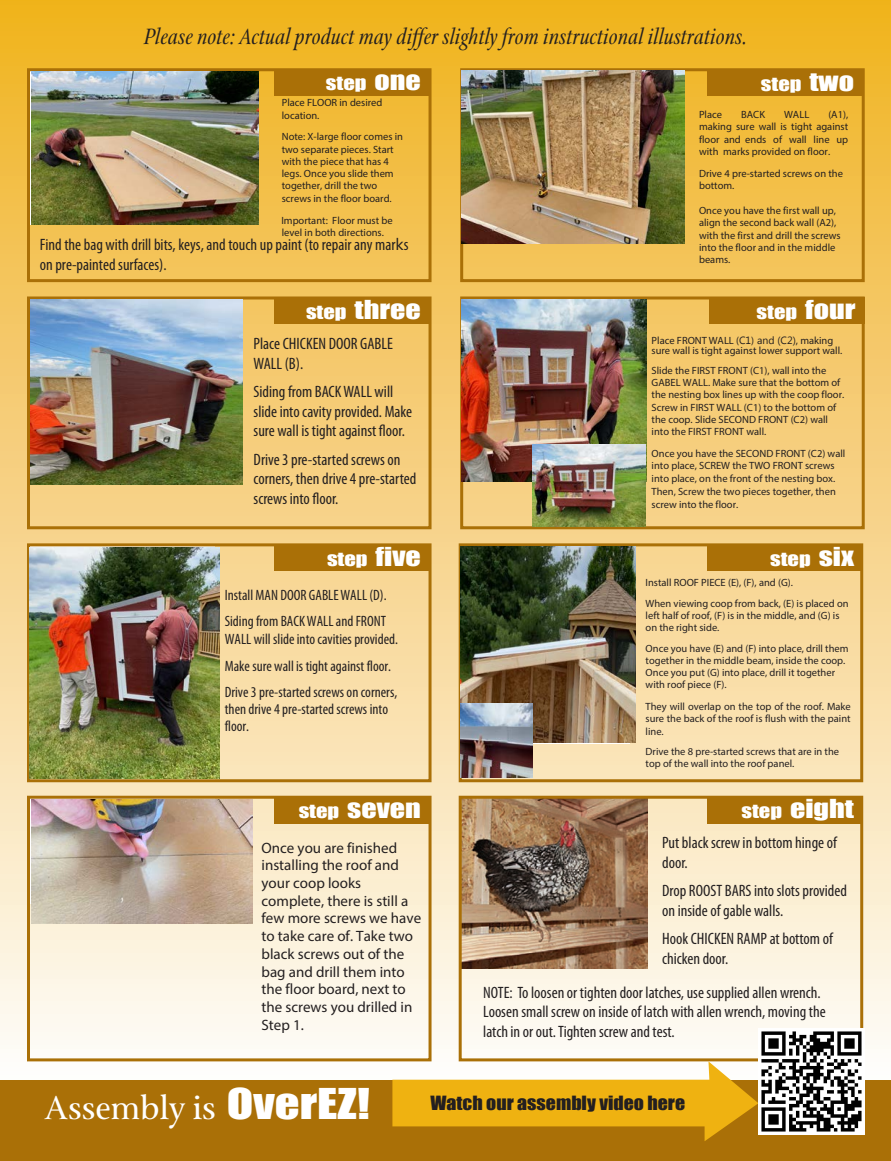
<style>
.page{position:relative;width:891px;height:1161px;background:#fff}
.page>*{position:absolute;margin:0;border:0;box-sizing:border-box;transform-origin:0 0}
.t1{font:36px "Stone Print";color:#fff;scale:1.1 1}
.t2{font:italic 24px "Stone Print";color:#231f20;scale:.95 1}
.t3{font:24px "Impact";color:#fff;scale:1.25 1}
.t4{font:18px "Impact";color:#fff;scale:1.25 1}
.t5{font:18px "Impact";color:#231f20;scale:1.1 1}
.t6{font:condensed 16.5px/19.5px "Myriad Pro";color:#231f20}
.t7{font:15px/17.7px "Myriad Pro";color:#231f20}
.t8{font:condensed 15px/26.4px "Myriad Pro";color:#231f20}
.t9{font:10.5px/12.5px "Myriad Pro";color:#231f20}
.s1{font-size:24px}
.s2{font-family:"Myanmar Text";font-stretch:normal}
.s3{font-size:18px}
.s4{font-family:"Myanmar Text"}
.s5{font-family:"Impact";font-size:39px}
</style>
<div class="page">
<div style="left:0;top:0;width:891px;height:1088px;background:linear-gradient(to bottom,#efb121,#fefbfb)"></div>
<img style="left:463px;top:800px;width:184px;height:169px">
<div style="left:27px;top:68px;width:405px;height:214px;border:3px solid #aa7007"></div>
<div style="left:460px;top:68px;width:405px;height:214px;border:3px solid #aa7007"></div>
<div style="left:459px;top:543px;width:404px;height:239px;border:3px solid #aa7007"></div>
<div style="left:27px;top:297px;width:405px;height:232px;border:3px solid #aa7007"></div>
<div style="left:460px;top:297px;width:405px;height:232px;border:3px solid #aa7007"></div>
<div style="left:27px;top:543px;width:405px;height:239px;border:3px solid #aa7007"></div>
<div style="left:27px;top:796px;width:405px;height:265px;border:3px solid #aa7007"></div>
<div style="left:459px;top:796px;width:404px;height:265px;border:3px solid #aa7007"></div>
<div style="left:0;top:1080px;width:891px;height:81px;background:#aa7007"></div>
<div style="left:709px;top:298px;width:156px;height:26px;background:#aa7007"></div>
<div style="left:274px;top:298px;width:156px;height:26px;background:#aa7007"></div>
<div style="left:707px;top:70px;width:156px;height:26px;background:#aa7007"></div>
<div style="left:274px;top:69px;width:156px;height:26px;background:#aa7007"></div>
<div style="left:707px;top:797px;width:156px;height:26px;background:#aa7007"></div>
<div style="left:274px;top:797px;width:156px;height:26px;background:#aa7007"></div>
<div style="left:707px;top:545px;width:156px;height:26px;background:#aa7007"></div>
<div style="left:274px;top:545px;width:156px;height:26px;background:#aa7007"></div>
<img style="left:31px;top:71px;width:227px;height:154px">
<img style="left:462px;top:71px;width:222px;height:172px">
<img style="left:30px;top:299px;width:212px;height:186px">
<img style="left:462px;top:299px;width:184px;height:182px">
<img style="left:532px;top:445px;width:114px;height:81px">
<img style="left:30px;top:547px;width:189px;height:231px">
<img style="left:460px;top:546px;width:175px;height:197px">
<img style="left:460px;top:704px;width:72px;height:74px">
<img style="left:31px;top:799px;width:222px;height:125px">
<svg style="left:392px;top:1061px;width:366px;height:80px"></svg>
<img style="left:759px;top:1029px;width:106px;height:105px">
<h2 class="t2" style="left:144px;top:22px;width:637px">Please note: Actual product may differ slightly from instructional illustrations.</h2>
<h3 class="t4" style="left:326px;top:69px;width:77px">step <span class="s1">one</span></h3>
<h3 class="t4" style="left:761px;top:70px;width:76px">step <span class="s1">two</span></h3>
<p class="t9" style="left:282px;top:96px;width:102px">Place FLOOR in desired location.</p>
<p class="t9" style="left:282px;top:130px;width:123px">Note: X-large floor comes in two separate pieces. Start with the piece that has 4 legs. Once you slide them together, drill the two screws in the floor board.</p>
<p class="t9" style="left:281px;top:214px;width:113px">Important: Floor must be level in both directions.</p>
<h3 class="t6" style="left:40px;top:235px;width:370px">Find the bag with drill bits, keys, and touch up paint (to repair any mar<span class="s2">k</span>s on pre-painted surfaces).</h3>
<h2 class="t3" style="left:306px;top:291px;width:93px"><span class="s3">step</span> three</h2>
<h3 class="t6" style="left:254px;top:334px;width:141px">Place CHICKEN DOOR GABLE<br>WALL (B).</h3>
<h3 class="t6" style="left:254px;top:382px;width:160px">Siding from BACK WALL will slide into cavity provided. Make sure wall is tight against floor.</h3>
<h3 class="t6" style="left:254px;top:449px;width:164px">Drive 3 pre-started screws on corners, then drive 4 pre-started screws into floor.</h3>
<p class="t9" style="left:699px;top:108px;width:25px">Place</p>
<p class="t9" style="left:741px;top:108px;width:25px">BACK</p>
<p class="t9" style="left:784px;top:108px;width:27px">WALL</p>
<p class="t9" style="left:699px;top:108px;width:151px;text-align:justify;text-indent:129px">(A1), making sure wall is tight against floor and ends of wall line up with marks provided on floor.</p>
<p class="t9" style="left:699px;top:167px;width:145px">Drive 4 pre-started screws on the bottom.</p>
<p class="t9" style="left:699px;top:204px;width:143px">Once you have the first wall up, align the second back wall (A2), with the first and drill the screws into the floor and in the middle beams.</p>
<h3 class="t4" style="left:757px;top:298px;width:81px">step <span class="s1">four</span></h3>
<p class="t9" style="left:652px;top:335px;width:192px;line-height:9.9px">Place FRONT WALL (<span class="s4">C1</span>) <span class="s4">and (C2)</span>, making sure wall is tight against lower support wall.</p>
<p class="t9" style="left:652px;top:364px;width:194px">Slide the FIRST FRONT (C1), wall into the GABEL WALL. Make sure that the bottom of the nesting box lines up with the coop floor.<br>Screw in FIRST WALL (C1) to the bottom of the coop. Slide SECOND FRONT (C2) wall into the FIRST FRONT wall.</p>
<p class="t9" style="left:652px;top:447px;width:195px">Once you have the SECOND FRONT (C2) wall into place, SCREW the TWO FRONT screws into place, on the front of the nesting box.<br>Then, Screw the two pieces together, then screw into the floor.</p>
<h3 class="t4" style="left:327px;top:545px;width:77px">step <span class="s1">five</span></h3>
<h3 class="t4" style="left:770px;top:545px;width:69px">step <span class="s1">six</span></h3>
<h3 class="t8" style="left:225px;top:581px;width:163px">Install MAN DOOR GABLE WALL (D).<br>Siding from BACK WALL and FRONT</h3>
<h3 class="t8" style="left:225px;top:626px;width:175px">WALL will slide into cavities provided.<br>Make sure wall is tight against floor.<br>Drive 3 pre-started screws on corners,</h3>
<h3 class="t8" style="left:225px;top:700px;width:165px;line-height:17.1px">then drive 4 pre-started screws into floor.</h3>
<p class="t9" style="left:646px;top:572px;width:205px;line-height:20.5px">Install ROOF PIECE (E), (F), and (G).<br>When viewing coop from back, (E) is placed on</p>
<p class="t9" style="left:646px;top:609px;width:195px;line-height:12px">left half of roof, (F) is in the middle, and (G) is on the right side.</p>
<p class="t9" style="left:646px;top:643px;width:205px;line-height:12px">Once you have (E) and (F) into place, drill them together in the middle beam, inside the coop.<br>Once you put (G) into place, drill it together with roof piece (F).</p>
<p class="t9" style="left:646px;top:700px;width:207px;text-align:justify">They will overlap on the top of the roof. Make sure the back of the roof is flush with the paint line.</p>
<p class="t9" style="left:646px;top:746px;width:195px;line-height:12px">Drive the 8 pre-started screws that are in the top of the wall into the roof panel.</p>
<h2 class="t3" style="left:299px;top:790px;width:99px"><span class="s3">step</span> seven</h2>
<h2 class="t3" style="left:742px;top:790px;width:92px"><span class="s3">step</span> eight</h2>
<h3 class="t7" style="left:262px;top:838px;width:161px">Once you are finished installing the roof and your coop looks complete, there is still a few more screws we have to take care of. Take two black screws out of the bag and drill them into the floor board, next to the screws you drilled in<br>Step 1.</h3>
<h3 class="t6" style="left:662px;top:833px;width:176px">Put black screw in bottom hinge of door.</h3>
<h3 class="t6" style="left:662px;top:881px;width:186px">Drop ROOST BARS into slots provided on inside of gable walls.</h3>
<h3 class="t6" style="left:662px;top:929px;width:172px">Hook CHICKEN RAMP at bottom of chicken door.</h3>
<h3 class="t6" style="left:483px;top:983px;width:344px">NOTE: To loosen or tighten door latches, use supplied allen wrench.<br>Loosen small screw on inside of latch with allen wrench, moving the latch in or out. Tighten screw and test.</h3>
<h1 class="t1" style="left:44px;top:1087px;width:297px">Assembly is <span class="s5">OverEZ!</span></h1>
<h3 class="t5" style="left:430px;top:1089px;width:233px">Watch our assembly video here</h3>
</div>
